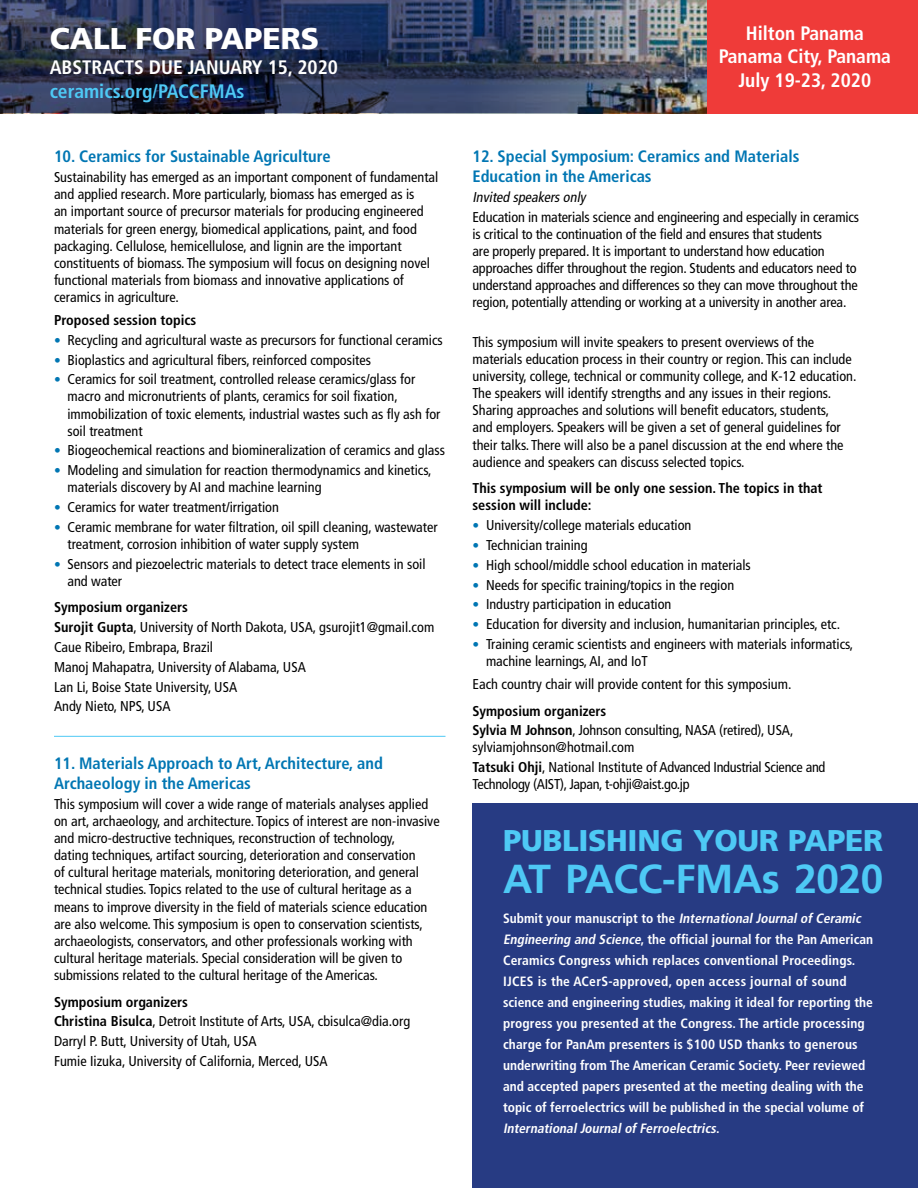
<style>
.page{position:relative;width:918px;height:1188px;background:#fff}
.page>*{position:absolute;margin:0;border:0;box-sizing:border-box;transform-origin:0 0}
.t1{font:700 40.5px "Frutiger";letter-spacing:-.01em;color:#4ec9f5}
.t2{font:900 30px "Frutiger";letter-spacing:-.01em;color:#4ec9f5}
.t3{font:900 30px "Frutiger";color:#fff}
.t4{font:700 condensed 19.5px/23.4px "Frutiger";color:#fff;text-align:center}
.t5{font:700 condensed 19.5px "Frutiger";color:#4ec9f5}
.t6{font:700 condensed 16.5px/19.8px "Frutiger";color:#0076b3}
.t7{font:condensed 14.25px/17.1px "Frutiger";color:#000}
.t8{font:700 condensed 14.25px/17.1px "Frutiger";color:#000}
.t9{font:condensed 14.25px "Frutiger";letter-spacing:-.02em;color:#000}
.t10{font:italic condensed 14.25px "Frutiger";color:#000}
.t11{font:700 condensed 13.5px/21px "Frutiger";color:#fff}
.s1{font-weight:300;font-size:13.5px;color:#0076b3}
.s2{font-weight:700}
.s3{font-style:italic}
</style>
<div class="page">
<hr style="left:54px;top:736px;width:392px;height:1px;background:#4ec9f5">
<img style="left:0;top:0;width:707px;height:113px">
<div style="left:707px;top:0;width:211px;height:113px;background:#ef3b39"></div>
<div style="left:472px;top:804px;width:446px;height:384px;background:#273b83"></div>
<h2 class="t3" style="left:50px;top:20px;width:271px">CALL FOR PAPERS</h2>
<h3 class="t4" style="left:50px;top:56px;width:290px">ABSTRACTS DUE JANUARY 15, 2020</h3>
<h3 class="t5" style="left:50px;top:80px;width:196px">ceramics.org/PACCFMAs</h3>
<p class="t6" style="left:54px;top:147px;width:278px">10. Ceramics for Sustainable Agriculture</p>
<p class="t7" style="left:54px;top:169px;width:386px">Sustainability has emerged as an important component of fundamental and applied research. More particularly, biomass has emerged as is<br>an important source of precursor materials for producing engineered materials for green energy, biomedical applications, paint, and food packaging. Cellulose, hemicellulose, and lignin are the important constituents of biomass. The symposium will focus on designing novel functional materials from biomass and innovative applications of ceramics in agriculture.</p>
<p class="t8" style="left:54px;top:311px;width:144px">Proposed session topics</p>
<p class="t7" style="left:54px;top:331px;width:390px"><span class="s1">•</span> Recycling and agricultural waste as precursors for functional ceramics</p>
<p class="t7" style="left:54px;top:351px;width:319px"><span class="s1">•</span> Bioplastics and agricultural fibers, reinforced composites</p>
<p class="t7" style="left:68px;top:371px;width:374px;text-indent:-14px"><span class="s1">•</span> Ceramics for soil treatment, controlled release ceramics/glass for macro and micronutrients of plants, ceramics for soil fixation, immobilization of toxic elements, industrial wastes such as fly ash for soil treatment</p>
<p class="t7" style="left:54px;top:442px;width:393px"><span class="s1">•</span> Biogeochemical reactions and biomineralization of ceramics and glass</p>
<p class="t7" style="left:68px;top:462px;width:366px;text-indent:-14px"><span class="s1">•</span> Modeling and simulation for reaction thermodynamics and kinetics, materials discovery by AI and machine learning</p>
<p class="t7" style="left:54px;top:499px;width:227px"><span class="s1">•</span> Ceramics for water treatment/irrigation</p>
<p class="t7" style="left:68px;top:519px;width:372px;text-indent:-14px"><span class="s1">•</span> Ceramic membrane for water filtration, oil spill cleaning, wastewater treatment, corrosion inhibition of water supply system</p>
<p class="t7" style="left:68px;top:555px;width:360px;text-indent:-14px"><span class="s1">•</span> Sensors and piezoelectric materials to detect trace elements in soil and water</p>
<p class="t7" style="left:54px;top:598px;width:382px;line-height:19.8px"><span class="s2">Symposium organizers<br>Surojit Gupta</span>, University of North Dakota, USA, gsurojit1@gmail.com Caue Ribeiro, Embrapa, Brazil<br>Manoj Mahapatra, University of Alabama, USA<br>Lan Li, Boise State University, USA<br>Andy Nieto, NPS, USA</p>
<p class="t6" style="left:54px;top:754px;width:330px">11. Materials Approach to Art, Architecture, and<br>Archaeology in the Americas</p>
<p class="t7" style="left:54px;top:796px;width:387px">This symposium will cover a wide range of materials analyses applied on art, archaeology, and architecture. Topics of interest are non-invasive and micro-destructive techniques, reconstruction of technology,<br>dating techniques, artifact sourcing, deterioration and conservation<br>of cultural heritage materials, monitoring deterioration, and general technical studies. Topics related to the use of cultural heritage as a means to improve diversity in the field of materials science education are also welcome. This symposium is open to conservation scientists, archaeologists, conservators, and other professionals working with cultural heritage materials. Special consideration will be given to submissions related to the cultural heritage of the Americas.</p>
<p class="t7" style="left:54px;top:992px;width:358px;line-height:19.8px"><span class="s2">Symposium organizers<br>Christina Bisulca</span>, Detroit Institute of Arts, USA, cbisulca@dia.org Darryl P. Butt, University of Utah, USA<br>Fumie Iizuka, University of California, Merced, USA</p>
<h3 class="t4" style="left:719px;top:22px;width:174px">Hilton Panama<br>Panama City, Panama<br>July 19-23, 2020</h3>
<p class="t6" style="left:472px;top:147px;width:329px">12. Special Symposium: Ceramics and Materials<br>Education in the Americas</p>
<p class="t10" style="left:472px;top:189px;width:115px">Invited speakersonly</p>
<p class="t7" style="left:472px;top:209px;width:388px">Education in materials science and engineering and especially in ceramics is critical to the continuation of the field and ensures that students<br>are properly prepared. It is important to understand how education approaches differ throughout the region. Students and educators need to understand approaches and differences so they can move throughout the region, potentially attending or working at a university in another area.</p>
<p class="t7" style="left:472px;top:334px;width:386px">This symposium will invite speakers to present overviews of the materials education process in their country or region. This can include university, college, technical or community college, and K-12 education.<br>The speakers will identify strengths and any issues in their regions.<br>Sharing approaches and solutions will benefit educators, students,<br>and employers. Speakers will be given a set of general guidelines for their talks. There will also be a panel discussion at the end where the audience and speakers can discuss selected topics.</p>
<p class="t8" style="left:472px;top:480px;width:352px">This symposium will be only one session. The topics in that session will include:</p>
<p class="t7" style="left:472px;top:517px;width:220px"><span class="s1">•</span> University/college materials education</p>
<p class="t7" style="left:472px;top:537px;width:117px"><span class="s1">•</span> Technician training</p>
<p class="t7" style="left:472px;top:556px;width:280px"><span class="s1">•</span> High school/middle school education in materials</p>
<p class="t7" style="left:472px;top:576px;width:263px"><span class="s1">•</span> Needs for specific training/topics in the region</p>
<p class="t7" style="left:472px;top:596px;width:200px"><span class="s1">•</span> Industry participation in education</p>
<p class="t7" style="left:472px;top:616px;width:369px"><span class="s1">•</span> Education for diversity and inclusion, humanitarian principles, etc.</p>
<p class="t7" style="left:486px;top:636px;width:369px;text-indent:-14px"><span class="s1">•</span> Training ceramic scientists and engineers with materials informatics, machine learnings, AI, and IoT</p>
<p class="t7" style="left:473px;top:676px;width:320px">Each country chair will provide content for this symposium.</p>
<p class="t7" style="left:473px;top:701px;width:323px;line-height:19.8px"><span class="s2">Symposium organizers<br>Sylvia M Johnson</span>, Johnson consulting, NASA (retired), USA,</p>
<p class="t7" style="left:473px;top:738px;width:354px;line-height:19.8px">sylviamjohnson@hotmail.com<br><span class="s2">Tatsuki Ohji</span>, National Institute of Advanced Industrial Science and</p>
<p class="t9" style="left:473px;top:776px;width:219px">Technology (AIST), Japan, t-ohji@aist.go.jp</p>
<h2 class="t2" style="left:503px;top:822px;width:382px">PUBLISHING YOUR PAPER</h2>
<h1 class="t1" style="left:503px;top:855px;width:382px">AT PACC-FMAs 2020</h1>
<p class="t11" style="left:503px;top:908px;width:372px">S u b m i t yo u r m a n u s c r i p t t o t h e <span class="s3">InternationalJournalofCeramic Engineering and Science</span>, the official journal for the Pan American Ceramics Congress which replaces conventional Proceedings.<br>IJCES is the ACerS-approved, open access journal of sound science and engineering studies, making it ideal for reporting the progress you presented at the Congress. The article processing charge for PanAm presenters is $100 USD thanks to generous underwriting from The American Ceramic Society. Peer reviewed and accepted papers presented at the meeting dealing with the topic of ferroelectrics will be published in the special volume of <span class="s3">InternationalJournalofFerroelectrics</span>.</p>
</div>
